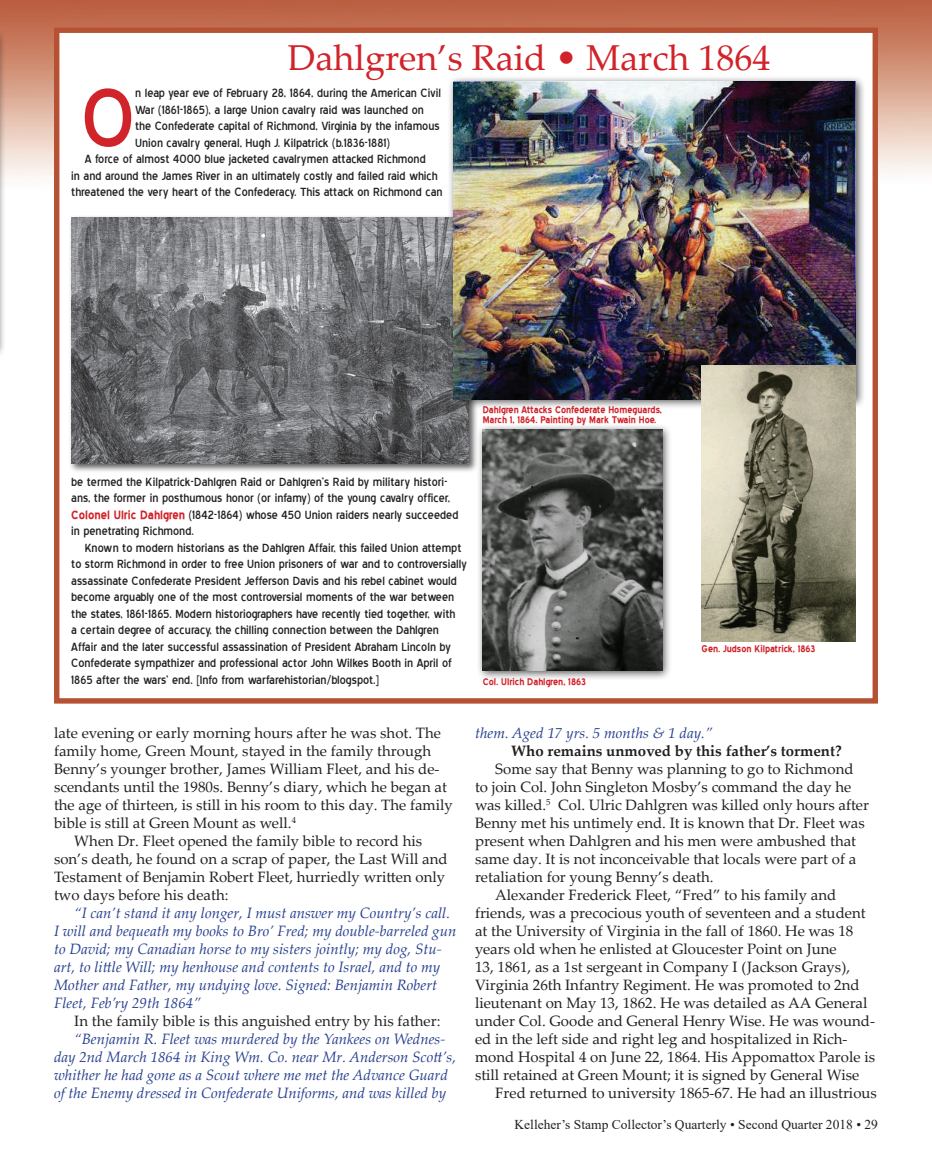
<style>
.page{position:relative;width:932px;height:1161px;background:#fff}
.page>*{position:absolute;margin:0;border:0;box-sizing:border-box;transform-origin:0 0}
.t1{font:104.4px "Blue Highway";color:#d1232a}
.t2{font:36px "Palatino Linotype";color:#d1232a}
.t3{font:15px/18px "Palatino Linotype";color:#231f20}
.t4{font:15px/16.5px "Blue Highway";color:#231f20}
.t5{font:italic 15px/18px "Palatino Linotype";color:#253f8e}
.t6{font:700 15px "Palatino Linotype";color:#231f20}
.t7{font:13.5px "Times New Roman";color:#231f20}
.t8{font:700 12px/10.5px "Blue Highway";color:#d1232a}
.s1{font-weight:700;color:#d1232a}
</style>
<div class="page">
<img style="left:0;top:0;width:932px;height:179px">
<div style="left:54px;top:28px;width:824px;height:676px;background:#fff;border:5px solid #b65133"></div>
<div style="left:69px;top:215px;width:409px;height:258px;background:#231f20;opacity:.75"></div>
<img style="left:71px;top:218px;width:398px;height:246px">
<div style="left:447px;top:75px;width:419px;height:335px;background:#231f20;opacity:.75"></div>
<img style="left:453px;top:81px;width:402px;height:318px">
<div style="left:476px;top:423px;width:196px;height:257px;background:#231f20;opacity:.75"></div>
<img style="left:482px;top:429px;width:180px;height:241px">
<img style="left:701px;top:366px;width:154px;height:275px">
<div style="left:0;top:28px;width:6px;height:331px;background:#231f20;opacity:.75"></div>
<p class="t2" style="left:288px;top:32px;width:484px">Dahlgren’s Raid • March 1864</p>
<p class="t1" style="left:81px;top:73px;width:56px">O</p>
<p class="t4" style="left:135px;top:85px;width:307px">n leap year eve of February 28, 1864, during the American Civil War (1861-1865), a large Union cavalry raid was launched on the Confederate capital of Richmond, Virginia by the infamous Union cavalry general, Hugh J. Kilpatrick (b.1836-1881)</p>
<p class="t4" style="left:71px;top:151px;width:373px;text-align:center">A force of almost 4000 blue jacketed cavalrymen attacked Richmond<br>in and around the James River in an ultimately costly and failed raid which threatened the very heart of the Confederacy. This attack on Richmond can</p>
<p class="t8" style="left:482px;top:404px;width:181px">Dahlgren Attacks Confederate Homeguards,<br>March 1, 1864. Painting by Mark Twain Hoe.</p>
<p class="t4" style="left:71px;top:473px;width:389px">be termed the Kilpatrick-Dahlgren Raid or Dahlgren’s Raid by military histori&shy;ans, the former in posthumous honor (or infamy) of the young cavalry officer, <span class="s1">Colonel Ulric Dahlgren</span> (1842-1864) whose 450 Union raiders nearly succeeded in penetrating Richmond.</p>
<p class="t4" style="left:71px;top:539px;width:397px;text-indent:14px">Known to modern historians as the Dahlgren Affair, this failed Union attempt to storm Richmond in order to free Union prisoners of war and to controversially assassinate Confederate President Jefferson Davis and his rebel cabinet would become arguably one of the most controversial moments of the war between the states, 1861-1865. Modern historiographers have recently tied together, with<br>a certain degree of accuracy, the chilling connection between the Dahlgren Affair and the later successful assassination of President Abraham Lincoln by Confederate sympathizer and professional actor John Wilkes Booth in April of 1865 after the wars’ end. [Info from warfarehistorian/blogspot.]</p>
<p class="t8" style="left:482px;top:677px;width:105px">Col. Ulrich Dahlgren, 1863</p>
<p class="t8" style="left:701px;top:644px;width:115px">Gen. Judson Kilpatrick, 1863</p>
<p class="t3" style="left:54px;top:724px;width:400px">late evening or early morning hours after he was shot. The family home, Green Mount, stayed in the family through Benny’s younger brother, James William Fleet, and his de&shy;scendants until the 1980s. Benny’s diary, which he began at the age of thirteen, is still in his room to this day. The family bible is still at Green Mount as well.<sup>4</sup></p>
<p class="t3" style="left:54px;top:832px;width:395px;text-indent:20px">When Dr. Fleet opened the family bible to record his son’s death, he found on a scrap of paper, the Last Will and Testament of Benjamin Robert Fleet, hurriedly written only two days before his death:</p>
<p class="t5" style="left:54px;top:904px;width:404px;text-indent:20px">“I can’t stand it any longer, I must answer my Country’s call.<br>I will and bequeath my books to Bro’ Fred; my double-barreled gun to David; my Canadian horse to my sisters jointly; my dog, Stu&shy;art, to little Will; my henhouse and contents to Israel, and to my Mother and Father, my undying love. Signed: Benjamin Robert Fleet, Feb’ry 29th 1864”</p>
<p class="t3" style="left:74px;top:1012px;width:368px">In the family bible is this anguished entry by his father:</p>
<p class="t5" style="left:54px;top:1030px;width:403px;text-indent:20px">“Benjamin R. Fleet was murdered by the Yankees on Wednes&shy;day 2nd March 1864 in King Wm. Co. near Mr. Anderson Scott’s, whither he had gone as a Scout where me met the Advance Guard of the Enemy dressed in Confederate Uniforms, and was killed by</p>
<p class="t5" style="left:475px;top:724px;width:239px">them. Aged 17 yrs. 5 months &amp; 1 day.”</p>
<p class="t6" style="left:511px;top:741px;width:332px">Who remains unmoved by this father’s torment?</p>
<p class="t3" style="left:475px;top:760px;width:395px;text-indent:20px">Some say that Benny was planning to go to Richmond to join Col. John Singleton Mosby’s command the day he was killed.<sup>5</sup> Col. Ulric Dahlgren was killed only hours after Benny met his untimely end. It is known that Dr. Fleet was present when Dahlgren and his men were ambushed that same day. It is not inconceivable that locals were part of a retaliation for young Benny’s death.</p>
<p class="t3" style="left:475px;top:886px;width:401px;text-indent:20px">Alexander Frederick Fleet, “Fred” to his family and friends, was a precocious youth of seventeen and a student at the University of Virginia in the fall of 1860. He was 18 years old when he enlisted at Gloucester Point on June<br>13, 1861, as a 1st sergeant in Company I (Jackson Grays), Virginia 26th Infantry Regiment. He was promoted to 2nd lieutenant on May 13, 1862. He was detailed as AA General under Col. Goode and General Henry Wise. He was wound&shy;ed in the left side and right leg and hospitalized in Rich&shy;mond Hospital 4 on June 22, 1864. His Appomattox Parole is still retained at Green Mount; it is signed by General Wise</p>
<p class="t3" style="left:495px;top:1084px;width:383px">Fred returned to university 1865-67. He had an illustrious</p>
<p class="t7" style="left:514px;top:1115px;width:365px">Kelleher’s Stamp Collector’s Quarterly • Second Quarter 2018 • 29</p>
</div>
